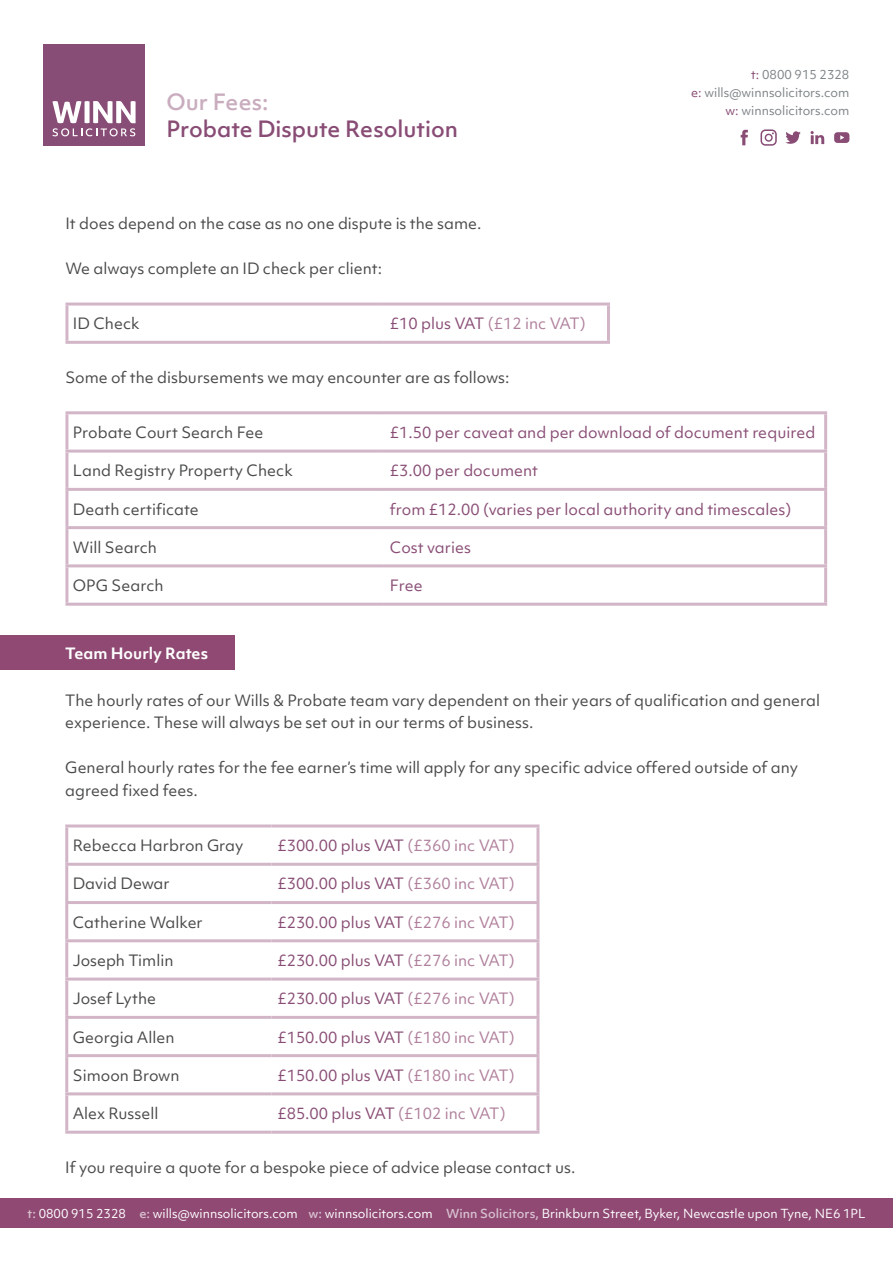
<style>
.page{position:relative;width:893px;height:1263px;background:#fff}
.page>*{position:absolute;margin:0;border:0;box-sizing:border-box;transform-origin:0 0}
.t1{font:500 21.6px "Objektiv Mk 1";color:#884c75}
.t2{font:500 21.6px "Objektiv Mk 1";color:#c9adbe}
.t3{font:15px/22.5px "Objektiv Mk 1";color:#494a4a}
.t4{font:15px "Objektiv Mk 1";color:#894d75}
.t5{font:15px "Objektiv Mk 1";color:#b0809c}
.t6{font:700 15px "Objektiv Mk 1";color:#fff}
.t7{font:12px "Objektiv Mk 1";color:#fff}
.t8{font:12px "Objektiv Mk 1";color:#7f8487}
.s1{color:#884c75}
.s2{color:#894d75}
.s3{color:#b0809c}
.s4{font-weight:500;color:#d7bfce}
</style>
<div class="page">
<div style="left:43px;top:44px;width:102px;height:102px;background:#884d76"></div>
<svg style="left:52px;top:101px;width:84px;height:35px"></svg>
<div style="left:0;top:635px;width:234px;height:35px;background:#8f4973"></div>
<hr style="left:65px;top:824px;width:206px;height:3px;background:#d2b6c7">
<hr style="left:65px;top:827px;width:3px;height:36px;background:#d2b6c7">
<hr style="left:271px;top:824px;width:268px;height:3px;background:#d2b6c7">
<hr style="left:536px;top:827px;width:3px;height:36px;background:#d2b6c7">
<hr style="left:65px;top:863px;width:206px;height:3px;background:#d2b6c7">
<hr style="left:65px;top:866px;width:3px;height:35px;background:#d2b6c7">
<hr style="left:271px;top:863px;width:268px;height:3px;background:#d2b6c7">
<hr style="left:536px;top:866px;width:3px;height:35px;background:#d2b6c7">
<hr style="left:65px;top:901px;width:206px;height:3px;background:#d2b6c7">
<hr style="left:65px;top:904px;width:3px;height:35px;background:#d2b6c7">
<hr style="left:271px;top:901px;width:268px;height:3px;background:#d2b6c7">
<hr style="left:536px;top:904px;width:3px;height:35px;background:#d2b6c7">
<hr style="left:65px;top:939px;width:206px;height:3px;background:#d2b6c7">
<hr style="left:65px;top:942px;width:3px;height:35px;background:#d2b6c7">
<hr style="left:271px;top:939px;width:268px;height:3px;background:#d2b6c7">
<hr style="left:536px;top:942px;width:3px;height:35px;background:#d2b6c7">
<hr style="left:65px;top:977px;width:206px;height:3px;background:#d2b6c7">
<hr style="left:65px;top:980px;width:3px;height:36px;background:#d2b6c7">
<hr style="left:271px;top:977px;width:268px;height:3px;background:#d2b6c7">
<hr style="left:536px;top:980px;width:3px;height:36px;background:#d2b6c7">
<hr style="left:65px;top:1016px;width:206px;height:3px;background:#d2b6c7">
<hr style="left:65px;top:1019px;width:3px;height:35px;background:#d2b6c7">
<hr style="left:271px;top:1016px;width:268px;height:3px;background:#d2b6c7">
<hr style="left:536px;top:1019px;width:3px;height:35px;background:#d2b6c7">
<hr style="left:65px;top:1054px;width:206px;height:3px;background:#d2b6c7">
<hr style="left:65px;top:1057px;width:3px;height:35px;background:#d2b6c7">
<hr style="left:271px;top:1054px;width:268px;height:3px;background:#d2b6c7">
<hr style="left:536px;top:1057px;width:3px;height:35px;background:#d2b6c7">
<hr style="left:65px;top:1092px;width:206px;height:3px;background:#d2b6c7">
<hr style="left:65px;top:1095px;width:3px;height:36px;background:#d2b6c7">
<hr style="left:271px;top:1092px;width:268px;height:3px;background:#d2b6c7">
<hr style="left:536px;top:1095px;width:3px;height:36px;background:#d2b6c7">
<hr style="left:65px;top:1131px;width:206px;height:3px;background:#d2b6c7">
<hr style="left:271px;top:1131px;width:268px;height:3px;background:#d2b6c7">
<hr style="left:65px;top:341px;width:319px;height:3px;background:#d2b6c7">
<hr style="left:384px;top:341px;width:226px;height:3px;background:#d2b6c7">
<hr style="left:65px;top:303px;width:319px;height:3px;background:#d2b6c7">
<hr style="left:65px;top:306px;width:3px;height:35px;background:#d2b6c7">
<hr style="left:384px;top:303px;width:226px;height:3px;background:#d2b6c7">
<hr style="left:607px;top:306px;width:3px;height:35px;background:#d2b6c7">
<hr style="left:65px;top:450px;width:319px;height:3px;background:#d2b6c7">
<hr style="left:384px;top:450px;width:443px;height:3px;background:#d2b6c7">
<hr style="left:65px;top:488px;width:319px;height:3px;background:#d2b6c7">
<hr style="left:384px;top:488px;width:443px;height:3px;background:#d2b6c7">
<hr style="left:65px;top:526px;width:319px;height:3px;background:#d2b6c7">
<hr style="left:384px;top:526px;width:443px;height:3px;background:#d2b6c7">
<hr style="left:65px;top:564px;width:319px;height:3px;background:#d2b6c7">
<hr style="left:384px;top:564px;width:443px;height:3px;background:#d2b6c7">
<hr style="left:65px;top:603px;width:319px;height:3px;background:#d2b6c7">
<hr style="left:384px;top:603px;width:443px;height:3px;background:#d2b6c7">
<hr style="left:65px;top:411px;width:319px;height:3px;background:#d2b6c7">
<hr style="left:65px;top:414px;width:3px;height:36px;background:#d2b6c7">
<hr style="left:384px;top:411px;width:443px;height:3px;background:#d2b6c7">
<hr style="left:824px;top:414px;width:3px;height:36px;background:#d2b6c7">
<hr style="left:65px;top:453px;width:3px;height:35px;background:#d2b6c7">
<hr style="left:824px;top:453px;width:3px;height:35px;background:#d2b6c7">
<hr style="left:65px;top:491px;width:3px;height:35px;background:#d2b6c7">
<hr style="left:824px;top:491px;width:3px;height:35px;background:#d2b6c7">
<hr style="left:65px;top:529px;width:3px;height:35px;background:#d2b6c7">
<hr style="left:824px;top:529px;width:3px;height:35px;background:#d2b6c7">
<hr style="left:65px;top:567px;width:3px;height:36px;background:#d2b6c7">
<hr style="left:824px;top:567px;width:3px;height:36px;background:#d2b6c7">
<div style="left:0;top:1198px;width:893px;height:30px;background:#8f4973"></div>
<svg style="left:741px;top:130px;width:7px;height:15px"></svg>
<svg style="left:760px;top:129px;width:17px;height:17px"></svg>
<svg style="left:811px;top:131px;width:13px;height:13px"></svg>
<svg style="left:785px;top:131px;width:16px;height:13px"></svg>
<svg style="left:834px;top:132px;width:15px;height:11px"></svg>
<p class="t2" style="left:166px;top:86px;width:104px">Our Fees:</p>
<p class="t1" style="left:166px;top:113px;width:293px">Probate Dispute Resolution</p>
<p class="t8" style="left:751px;top:67px;width:100px"><span class="s1">t:</span> 0800 915 2328</p>
<p class="t8" style="left:691px;top:85px;width:160px"><span class="s1">e:</span> wills@winnsolicitors.com</p>
<p class="t8" style="left:725px;top:103px;width:125px"><span class="s1">w:</span> winnsolicitors.com</p>
<p class="t3" style="left:65px;top:212px;width:417px">It does depend on the case as no one dispute is the same.</p>
<p class="t3" style="left:65px;top:257px;width:318px">We always complete an ID check per client:</p>
<p class="t3" style="left:73px;top:312px;width:68px">ID Check</p>
<p class="t5" style="left:390px;top:313px;width:197px"><span class="s2">£10 plus VAT</span> (£12 inc VAT)</p>
<p class="t3" style="left:65px;top:366px;width:445px">Some of the disbursements we may encounter are as follows:</p>
<p class="t3" style="left:73px;top:421px;width:192px">Probate Court Search Fee</p>
<p class="t4" style="left:390px;top:422px;width:427px">£1.50 per caveat and per download of document required</p>
<p class="t3" style="left:73px;top:459px;width:221px">Land Registry Property Check</p>
<p class="t4" style="left:390px;top:460px;width:150px">£3.00 per document</p>
<p class="t3" style="left:73px;top:498px;width:127px">Death certificate</p>
<p class="t4" style="left:390px;top:499px;width:403px">from £12.00 (varies per local authority and timescales)</p>
<p class="t3" style="left:73px;top:536px;width:85px">Will Search</p>
<p class="t4" style="left:390px;top:537px;width:83px">Cost varies</p>
<p class="t3" style="left:73px;top:574px;width:92px">OPG Search</p>
<p class="t4" style="left:390px;top:575px;width:34px">Free</p>
<p class="t6" style="left:65px;top:642px;width:144px">Team Hourly Rates</p>
<p class="t3" style="left:65px;top:689px;width:756px">The hourly rates of our Wills &amp; Probate team vary dependent on their years of qualification and general experience. These will always be set out in our terms of business.</p>
<p class="t3" style="left:65px;top:756px;width:734px">General hourly rates for the fee earner’s time will apply for any specific advice offered outside of any agreed fixed fees.</p>
<p class="t3" style="left:73px;top:834px;width:172px">Rebecca Harbron Gray</p>
<p class="t4" style="left:277px;top:835px;width:239px">£300.00 plus VAT <span class="s3">(£360 inc VAT)</span></p>
<p class="t3" style="left:73px;top:872px;width:99px">David Dewar</p>
<p class="t4" style="left:277px;top:873px;width:239px">£300.00 plus VAT <span class="s3">(£360 inc VAT)</span></p>
<p class="t3" style="left:73px;top:911px;width:132px">Catherine Walker</p>
<p class="t4" style="left:277px;top:912px;width:239px">£230.00 plus VAT <span class="s3">(£276 inc VAT)</span></p>
<p class="t3" style="left:73px;top:949px;width:102px">Joseph Timlin</p>
<p class="t4" style="left:277px;top:950px;width:239px">£230.00 plus VAT <span class="s3">(£276 inc VAT)</span></p>
<p class="t3" style="left:73px;top:987px;width:85px">Josef Lythe</p>
<p class="t4" style="left:277px;top:988px;width:239px">£230.00 plus VAT <span class="s3">(£276 inc VAT)</span></p>
<p class="t3" style="left:73px;top:1025px;width:103px">Georgia Allen</p>
<p class="t4" style="left:277px;top:1026px;width:239px">£150.00 plus VAT <span class="s3">(£180 inc VAT)</span></p>
<p class="t3" style="left:73px;top:1064px;width:108px">Simoon Brown</p>
<p class="t4" style="left:277px;top:1065px;width:239px">£150.00 plus VAT <span class="s3">(£180 inc VAT)</span></p>
<p class="t3" style="left:73px;top:1102px;width:87px">Alex Russell</p>
<p class="t4" style="left:277px;top:1103px;width:230px">£85.00 plus VAT <span class="s3">(£102 inc VAT)</span></p>
<p class="t3" style="left:65px;top:1156px;width:512px">If you require a quote for a bespoke piece of advice please contact us.</p>
<p class="t7" style="left:28px;top:1205px;width:839px"><span class="s4">t:</span> 0800 915 2328 <span class="s4">e:</span> wills@winnsolicitors.com <span class="s4">w:</span> winnsolicitors.com <span class="s4">Winn Solicitors,</span> Brinkburn Street, Byker, Newcastle upon Tyne, NE6 1PL</p>
</div>
